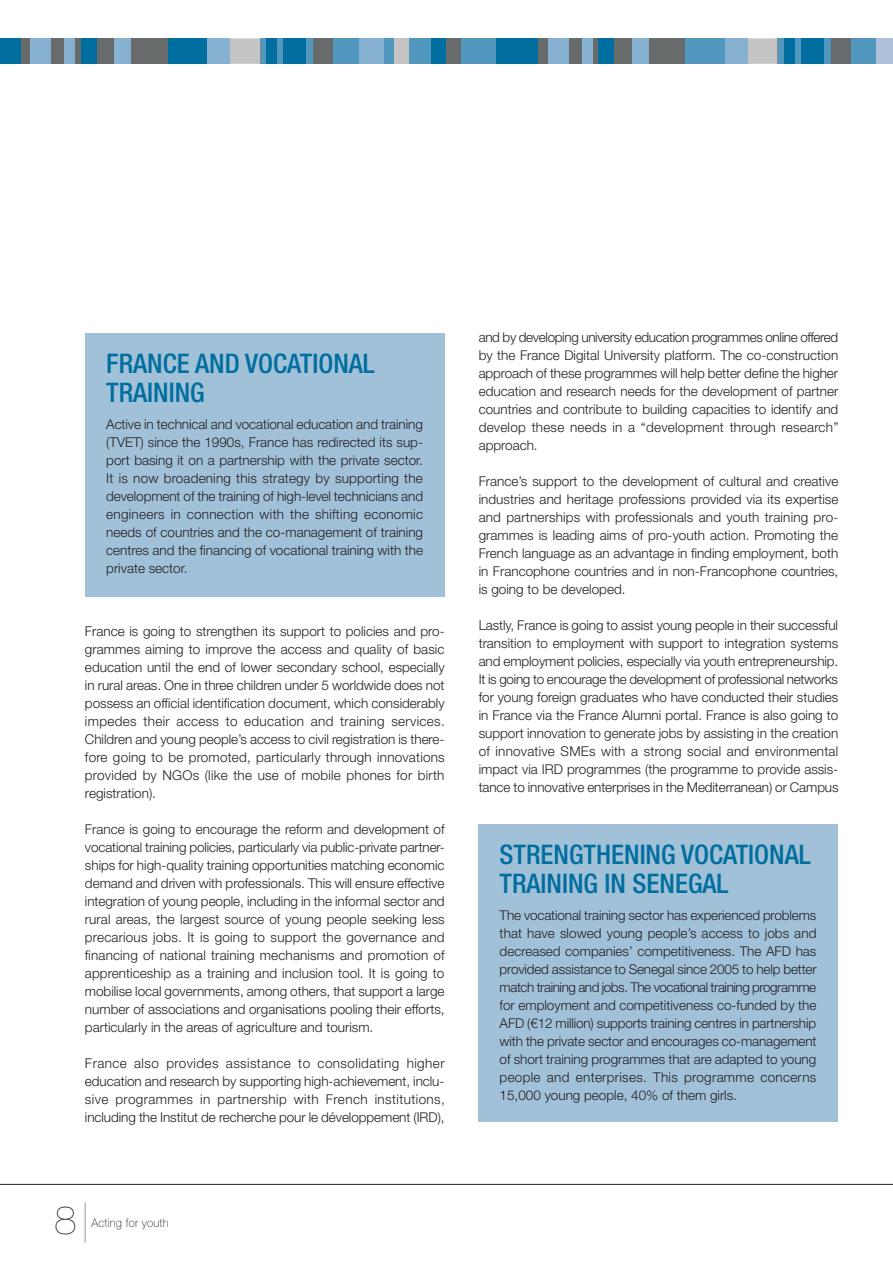
<style>
.page{position:relative;width:893px;height:1263px;background:#fff}
.page>*{position:absolute;margin:0;border:0;box-sizing:border-box;transform-origin:0 0}
.t1{font:200 39.6px "Helvetica Neue LT Std";color:#231f20}
.t2{font:500 condensed 27px/28.5px "Helvetica Neue LT Std";color:#006e9e}
.t3{font:300 13.5px/18px "Helvetica Neue LT Std";color:#231f20;text-align:justify}
.t4{font:100 12px "Helvetica Neue LT Std";letter-spacing:.02em;color:#231f20;scale:.95 1}
</style>
<div class="page">
<hr style="left:0;top:1184px;width:893px;height:1px;background:#231f20">
<hr style="left:85px;top:1202px;width:1px;height:41px;background:#939598">
<div style="left:352px;top:38px;width:336px;height:26px;background:#686b6c"></div>
<div style="left:778px;top:38px;width:115px;height:26px;background:#5297bd"></div>
<div style="left:832px;top:38px;width:19px;height:26px;background:#686b6c"></div>
<div style="left:494px;top:38px;width:44px;height:26px;background:#006e9e"></div>
<div style="left:548px;top:38px;width:21px;height:26px;background:#87b1d0"></div>
<div style="left:582px;top:38px;width:11px;height:26px;background:#87b1d0"></div>
<div style="left:598px;top:38px;width:16px;height:26px;background:#006e9e"></div>
<div style="left:632px;top:38px;width:17px;height:26px;background:#87b1d0"></div>
<div style="left:877px;top:38px;width:16px;height:26px;background:#adc1db"></div>
<div style="left:801px;top:38px;width:22px;height:26px;background:#006e9e"></div>
<div style="left:745px;top:38px;width:33px;height:26px;background:#c5c4c4"></div>
<div style="left:784px;top:38px;width:11px;height:26px;background:#006e9e"></div>
<div style="left:430px;top:38px;width:15px;height:26px;background:#006e9e"></div>
<div style="left:461px;top:38px;width:35px;height:26px;background:#5297bd"></div>
<div style="left:685px;top:38px;width:41px;height:26px;background:#5297bd"></div>
<div style="left:725px;top:38px;width:22px;height:26px;background:#87b1d0"></div>
<div style="left:0;top:38px;width:170px;height:26px;background:#686b6c"></div>
<div style="left:260px;top:38px;width:170px;height:26px;background:#5297bd"></div>
<div style="left:314px;top:38px;width:19px;height:26px;background:#686b6c"></div>
<div style="left:0;top:38px;width:20px;height:26px;background:#006e9e"></div>
<div style="left:31px;top:38px;width:20px;height:26px;background:#87b1d0"></div>
<div style="left:65px;top:38px;width:10px;height:26px;background:#87b1d0"></div>
<div style="left:81px;top:38px;width:15px;height:26px;background:#006e9e"></div>
<div style="left:115px;top:38px;width:16px;height:26px;background:#87b1d0"></div>
<div style="left:394px;top:38px;width:14px;height:26px;background:#c5c4c4"></div>
<div style="left:359px;top:38px;width:24px;height:26px;background:#87b1d0"></div>
<div style="left:283px;top:38px;width:22px;height:26px;background:#006e9e"></div>
<div style="left:227px;top:38px;width:33px;height:26px;background:#c5c4c4"></div>
<div style="left:267px;top:38px;width:10px;height:26px;background:#006e9e"></div>
<div style="left:168px;top:38px;width:40px;height:26px;background:#006e9e"></div>
<div style="left:207px;top:38px;width:23px;height:26px;background:#87b1d0"></div>
<div style="left:478px;top:824px;width:360px;height:298px;background:#a1c1d9"></div>
<div style="left:85px;top:333px;width:359px;height:263px;background:#a1c1d9"></div>
<h2 class="t2" style="left:106px;top:352px;width:270px">FRANCE AND VOCATIONAL<br>TRAINING</h2>
<p class="t3" style="left:106px;top:416px;width:318px">Active in technical and vocational education and training (TVET) since the 1990s, France has redirected its sup&shy;port basing it on a partnership with the private sector.<br>It is now broadening this strategy by supporting the development of the training of high-level technicians and engineers in connection with the shifting economic needs of countries and the co-management of training centres and the financing of vocational training with the private sector.</p>
<p class="t3" style="left:85px;top:624px;width:361px">France is going to strengthen its support to policies and pro&shy;grammes aiming to improve the access and quality of basic education until the end of lower secondary school, especially in rural areas. One in three children under 5 worldwide does not possess an official identification document, which considerably impedes their access to education and training services.<br>Children and young people’s access to civil registration is there&shy;fore going to be promoted, particularly through innovations provided by NGOs (like the use of mobile phones for birth registration).</p>
<p class="t3" style="left:85px;top:822px;width:361px">France is going to encourage the reform and development of vocational training policies, particularly via public-private partner&shy;ships for high-quality training opportunities matching economic demand and driven with professionals. This will ensure effective integration of young people, including in the informal sector and rural areas, the largest source of young people seeking less precarious jobs. It is going to support the governance and financing of national training mechanisms and promotion of apprenticeship as a training and inclusion tool. It is going to mobilise local governments, among others, that support a large number of associations and organisations pooling their efforts, particularly in the areas of agriculture and tourism.</p>
<p class="t3" style="left:85px;top:1056px;width:361px">France also provides assistance to consolidating higher education and research by supporting high-achievement, inclu&shy;sive programmes in partnership with French institutions, including the Institut de recherche pour le développement (IRD),</p>
<h1 class="t1" style="left:54px;top:1198px;width:24px">8</h1>
<p class="t4" style="left:91px;top:1218px;width:83px">Acting for youth</p>
<p class="t3" style="left:479px;top:330px;width:361px">and by developing university education programmes online offered by the France Digital University platform. The co-construction approach of these programmes will help better define the higher education and research needs for the development of partner countries and contribute to building capacities to identify and develop these needs in a “development through research” approach.</p>
<p class="t3" style="left:479px;top:474px;width:361px">France’s support to the development of cultural and creative industries and heritage professions provided via its expertise and partnerships with professionals and youth training pro&shy;grammes is leading aims of pro-youth action. Promoting the French language as an advantage in finding employment, both in Francophone countries and in non-Francophone countries, is going to be developed.</p>
<p class="t3" style="left:479px;top:618px;width:361px">Lastly, France is going to assist young people in their successful transition to employment with support to integration systems and employment policies, especially via youth entrepreneurship.<br>It is going to encourage the development of professional networks for young foreign graduates who have conducted their studies in France via the France Alumni portal. France is also going to support innovation to generate jobs by assisting in the creation of innovative SMEs with a strong social and environmental impact via IRD programmes (the programme to provide assis&shy;tance to innovative enterprises in the Mediterranean) or Campus</p>
<h2 class="t2" style="left:500px;top:843px;width:313px">STRENGTHENING VOCATIONAL<br>TRAINING IN SENEGAL</h2>
<p class="t3" style="left:500px;top:907px;width:318px">The vocational training sector has experienced problems that have slowed young people’s access to jobs and decreased companies’ competitiveness. The AFD has provided assistance to Senegal since 2005 to help better match training and jobs. The vocational training programme for employment and competitiveness co-funded by the AFD (€12 million) supports training centres in partnership with the private sector and encourages co-management of short training programmes that are adapted to young people and enterprises. This programme concerns 15,000 young people, 40% of them girls.</p>
</div>
